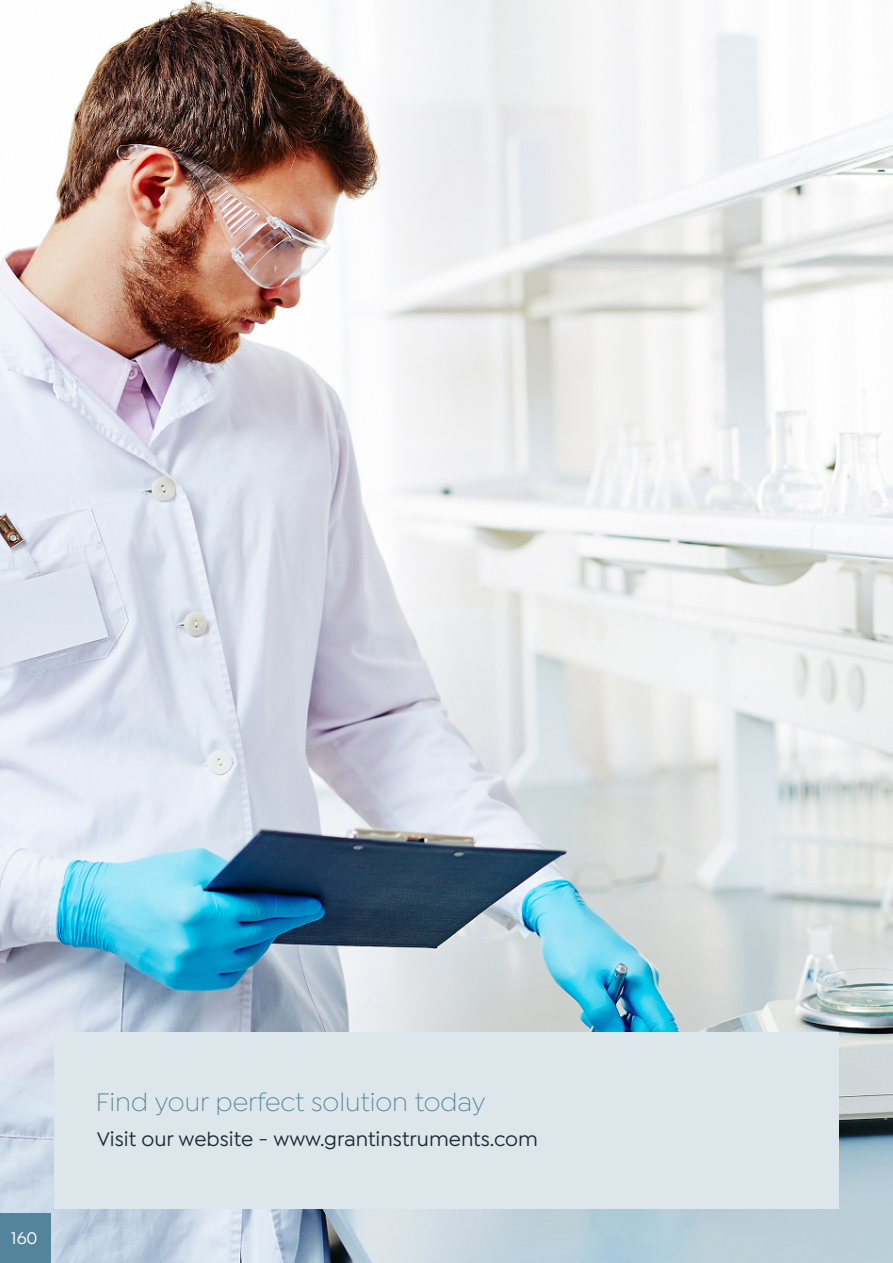
<style>
.page{position:relative;width:893px;height:1263px;background:#fff}
.page>*{position:absolute;margin:0;border:0;box-sizing:border-box;transform-origin:0 0}
.t1{font:300 27px "Isidora Sans";color:#54849b}
.t2{font:500 21px "Isidora Sans";color:#1d2a37}
.t3{font:500 18px "Isidora Sans";color:#fff}
</style>
<div class="page">
<img style="left:0;top:0;width:893px;height:1263px">
<div style="left:54px;top:1032px;width:785px;height:177px;background:#dde7eb"></div>
<div style="left:0;top:1213px;width:50px;height:50px;background:#54849b"></div>
<p class="t3" style="left:11px;top:1228px;width:28px">160</p>
<p class="t1" style="left:96px;top:1087px;width:391px">Find your perfect solution today</p>
<p class="t2" style="left:97px;top:1127px;width:443px">Visit our website - www.grantinstruments.com</p>
</div>
